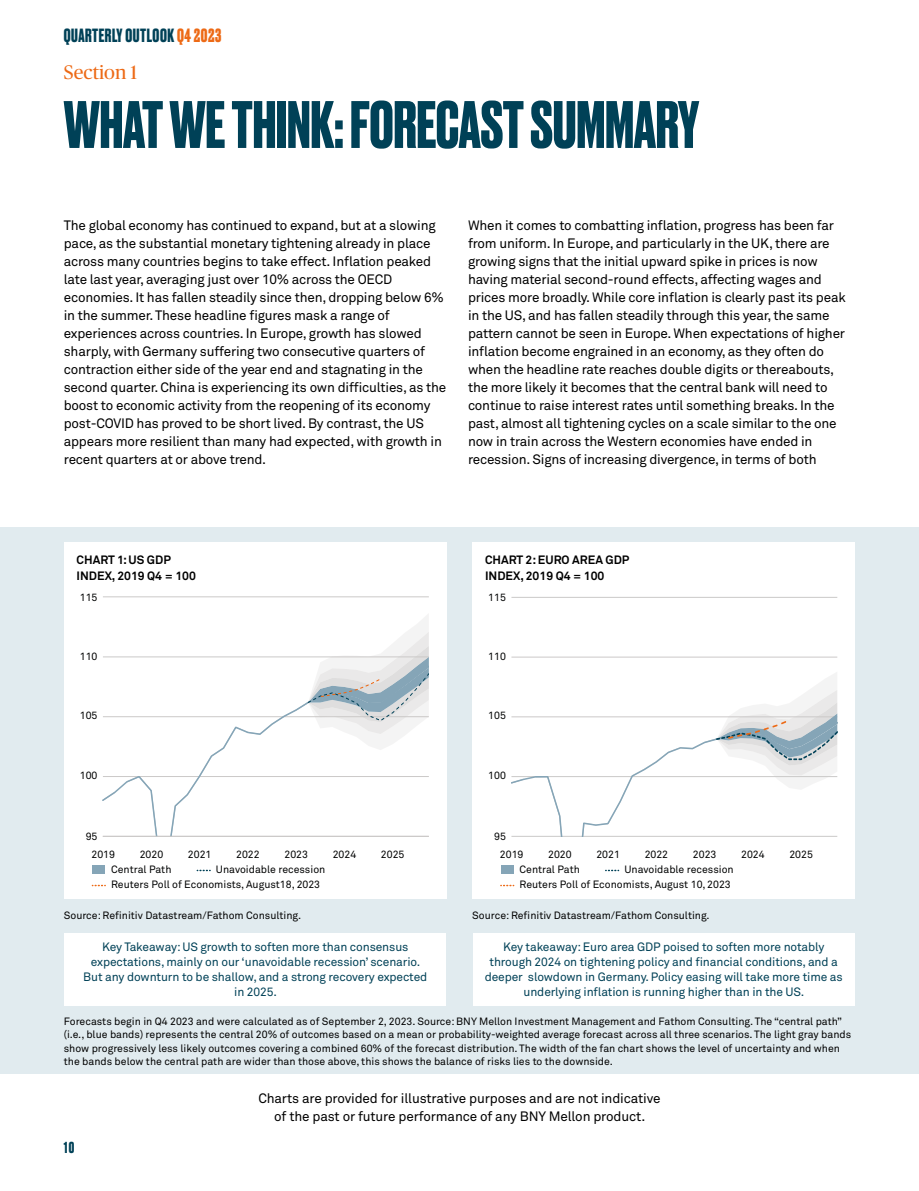
<style>
.page{position:relative;width:919px;height:1191px;background:#fff}
.page>*{position:absolute;margin:0;border:0;box-sizing:border-box;transform-origin:0 0}
.t1{font:700 63px "Druk";color:#004157}
.t2{font:19.5px "Publico Headline";color:#ed6a16}
.t3{font:700 18px "Druk";letter-spacing:.03em;color:#004157}
.t4{font:700 15px "Druk";color:#004157}
.t5{font:13.5px/18px "Akkurat Pro";letter-spacing:-.015em;color:#000}
.t6{font:12px/15px "Akkurat Pro";letter-spacing:-.01em;color:#004157;text-align:center}
.t7{font:700 12px/16.5px "Akkurat Pro";color:#000}
.t8{font:10.5px/13.5px "Akkurat Pro";color:#000}
.t9{font:10.5px/15.1px "Akkurat Pro";color:#010202}
.s1{color:#ed6a16}
</style>
<div class="page">
<div style="left:0;top:527px;width:918px;height:547px;background:#e1ebef"></div>
<div style="left:472px;top:542px;width:383px;height:356px;background:#fff"></div>
<svg style="left:501px;top:884px;width:13px;height:2px"></svg>
<svg style="left:605px;top:869px;width:14px;height:2px"></svg>
<div style="left:501px;top:865px;width:12px;height:9px;background:#85a5b7"></div>
<hr style="left:511px;top:656px;width:326px;height:1px;background:#cbc9c8">
<hr style="left:511px;top:597px;width:326px;height:1px;background:#cbc9c8">
<svg style="left:792px;top:673px;width:45px;height:29px"></svg>
<hr style="left:511px;top:836px;width:326px;height:1px;background:#cbc9c8">
<svg style="left:511px;top:702px;width:326px;height:134px"></svg>
<div style="left:64px;top:542px;width:382px;height:356px;background:#fff"></div>
<svg style="left:92px;top:884px;width:14px;height:2px"></svg>
<svg style="left:197px;top:869px;width:14px;height:2px"></svg>
<div style="left:92px;top:865px;width:13px;height:9px;background:#85a5b7"></div>
<hr style="left:103px;top:596px;width:326px;height:1px;background:#cbc9c8">
<svg style="left:103px;top:615px;width:326px;height:49px"></svg>
<svg style="left:103px;top:664px;width:326px;height:172px"></svg>
<hr style="left:103px;top:836px;width:326px;height:1px;background:#cbc9c8">
<svg style="left:308px;top:673px;width:121px;height:47px;background:#c4ced3"></svg>
<div style="left:473px;top:932px;width:381px;height:73px;background:#fff"></div>
<div style="left:65px;top:932px;width:381px;height:73px;background:#fff"></div>
<h3 class="t3" style="left:64px;top:23px;width:159px">QUARTERLY OUTLOOK <span class="s1">Q4 2023</span></h3>
<h2 class="t2" style="left:64px;top:59px;width:75px">Section 1</h2>
<h1 class="t1" style="left:64px;top:82px;width:636px">WHAT WE THINK: FORECAST SUMMARY</h1>
<p class="t5" style="left:64px;top:216px;width:384px">The global economy has continued to expand, but at a slowing pace, as the substantial monetary tightening already in place across many countries begins to take effect. Inflation peaked late last year, averaging just over 10% across the OECD economies. It has fallen steadily since then, dropping below 6% in the summer. These headline figures mask a range of experiences across countries. In Europe, growth has slowed sharply, with Germany suffering two consecutive quarters of contraction either side of the year end and stagnating in the second quarter. China is experiencing its own difficulties, as the boost to economic activity from the reopening of its economy post-COVID has proved to be short lived. By contrast, the US appears more resilient than many had expected, with growth in recent quarters at or above trend.</p>
<p class="t5" style="left:468px;top:216px;width:379px">When it comes to combatting inflation, progress has been far from uniform. In Europe, and particularly in the UK, there are growing signs that the initial upward spike in prices is now having material second-round effects, affecting wages and prices more broadly. While core inflation is clearly past its peak in the US, and has fallen steadily through this year, the same pattern cannot be seen in Europe. When expectations of higher inflation become engrained in an economy, as they often do when the headline rate reaches double digits or thereabouts, the more likely it becomes that the central bank will need to continue to raise interest rates until something breaks. In the past, almost all tightening cycles on a scale similar to the one now in train across the Western economies have ended in recession. Signs of increasing divergence, in terms of both</p>
<p class="t7" style="left:77px;top:551px;width:121px">CHART 1: US GDP<br>INDEX, 2019 Q4 = 100</p>
<p class="t7" style="left:485px;top:551px;width:146px">CHART 2: EURO AREA GDP<br>INDEX, 2019 Q4 = 100</p>
<p class="t9" style="left:80px;top:590px;width:19px">115</p>
<p class="t9" style="left:488px;top:590px;width:19px">115</p>
<p class="t9" style="left:80px;top:649px;width:19px">110</p>
<p class="t9" style="left:488px;top:649px;width:19px">110</p>
<p class="t9" style="left:80px;top:708px;width:19px">105</p>
<p class="t9" style="left:488px;top:708px;width:19px">105</p>
<p class="t9" style="left:80px;top:768px;width:19px">100</p>
<p class="t9" style="left:488px;top:768px;width:19px">100</p>
<p class="t9" style="left:86px;top:829px;width:13px">95</p>
<p class="t9" style="left:494px;top:829px;width:13px">95</p>
<p class="t9" style="left:91px;top:847px;width:25px">2019</p>
<p class="t9" style="left:140px;top:847px;width:25px">2020</p>
<p class="t9" style="left:188px;top:847px;width:25px">2021</p>
<p class="t9" style="left:236px;top:847px;width:25px">2022</p>
<p class="t9" style="left:284px;top:847px;width:25px">2023</p>
<p class="t9" style="left:333px;top:847px;width:25px">2024</p>
<p class="t9" style="left:381px;top:847px;width:25px">2025</p>
<p class="t9" style="left:500px;top:847px;width:25px">2019</p>
<p class="t9" style="left:548px;top:847px;width:25px">2020</p>
<p class="t9" style="left:596px;top:847px;width:25px">2021</p>
<p class="t9" style="left:644px;top:847px;width:25px">2022</p>
<p class="t9" style="left:692px;top:847px;width:25px">2023</p>
<p class="t9" style="left:741px;top:847px;width:25px">2024</p>
<p class="t9" style="left:789px;top:847px;width:25px">2025</p>
<p class="t9" style="left:111px;top:862px;width:62px">Central Path</p>
<p class="t9" style="left:624px;top:862px;width:111px">Unavoidable recession</p>
<p class="t9" style="left:111px;top:877px;width:210px">Reuters Poll of Economists, August18, 2023</p>
<p class="t9" style="left:519px;top:862px;width:213px">Central Path<br>Reuters Poll of Economists, August 10, 2023</p>
<p class="t9" style="left:216px;top:862px;width:111px">Unavoidable recession</p>
<p class="t8" style="left:64px;top:908px;width:239px">Source: Refinitiv Datastream/Fathom Consulting.</p>
<p class="t8" style="left:472px;top:908px;width:239px">Source: Refinitiv Datastream/Fathom Consulting.</p>
<p class="t6" style="left:83px;top:940px;width:345px">Key Takeaway: US growth to soften more than consensus expectations, mainly on our ‘unavoidable recession’ scenario.<br>But any downturn to be shallow, and a strong recovery expected in 2025.</p>
<p class="t8" style="left:64px;top:1014px;width:788px">Forecasts begin in Q4 2023 and were calculated as of September 2, 2023. Source: BNY Mellon Investment Management and Fathom Consulting. The “central path” (i.e., blue bands) represents the central 20% of outcomes based on a mean or probability-weighted average forecast across all three scenarios. The light gray bands show progressively less likely outcomes covering a combined 60% of the forecast distribution. The width of the fan chart shows the level of uncertainty and when the bands below the central path are wider than those above, this shows the balance of risks lies to the downside.</p>
<p class="t5" style="left:258px;top:1089px;width:404px;text-align:center">Charts are provided for illustrative purposes and are not indicative of the past or future performance of any BNY Mellon product.</p>
<p class="t6" style="left:484px;top:940px;width:359px">Key takeaway: Euro area GDP poised to soften more notably through 2024 on tightening policy and financial conditions, and a deeper slowdown in Germany. Policy easing will take more time as underlying inflation is running higher than in the US.</p>
<p class="t4" style="left:64px;top:1136px;width:12px">10</p>
</div>
